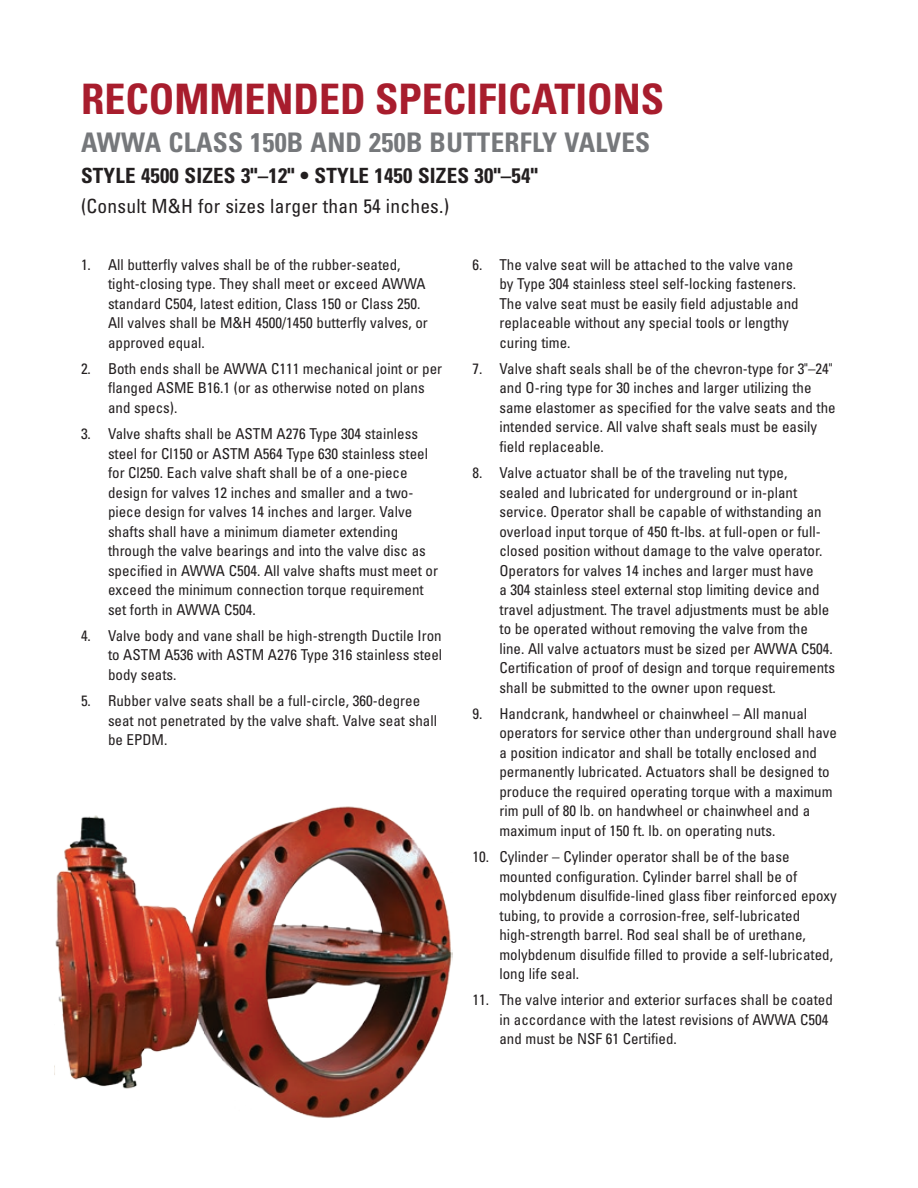
<style>
.page{position:relative;width:918px;height:1188px;background:#fff}
.page>*{position:absolute;margin:0;border:0;box-sizing:border-box;transform-origin:0 0}
.t1{font:700 condensed 42px "Univers";color:#a81d2d}
.t2{font:700 condensed 27px "Univers";letter-spacing:.01em;color:#76787b}
.t3{font:700 condensed 21px "Univers";letter-spacing:.01em;color:#231f20}
.t4{font:condensed 19.5px "Univers";letter-spacing:.01em;color:#231f20}
.t5{font:condensed 15px/19.5px "Univers";color:#231f20}
</style>
<div class="page">
<img style="left:55px;top:806px;width:398px;height:312px">
<h1 class="t1" style="left:81px;top:74px;width:585px">RECOMMENDED SPECIFICATIONS</h1>
<h2 class="t2" style="left:81px;top:126px;width:571px">AWWA CLASS 150B AND 250B BUTTERFLY VALVES</h2>
<h3 class="t3" style="left:81px;top:162px;width:458px">STYLE 4500 SIZES 3"–12" • STYLE 1450 SIZES 30"–54"</h3>
<h3 class="t4" style="left:81px;top:194px;width:370px">(Consult M&amp;H for sizes larger than 54 inches.)</h3>
<p class="t5" style="left:108px;top:254px;width:321px;text-indent:-27px">1. All butterfly valves shall be of the rubber-seated, tight-closing type. They shall meet or exceed AWWA standard C504, latest edition, Class 150 or Class 250.<br>All valves shall be M&amp;H 4500/1450 butterfly valves, or approved equal.</p>
<p class="t5" style="left:108px;top:359px;width:336px;text-indent:-27px">2. Both ends shall be AWWA C111 mechanical joint or per flanged ASME B16.1 (or as otherwise noted on plans and specs).</p>
<p class="t5" style="left:108px;top:424px;width:332px;text-indent:-27px">3. Valve shafts shall be ASTM A276 Type 304 stainless steel for Cl150 or ASTM A564 Type 630 stainless steel for Cl250. Each valve shaft shall be of a one-piece design for valves 12 inches and smaller and a two&shy;piece design for valves 14 inches and larger. Valve shafts shall have a minimum diameter extending through the valve bearings and into the valve disc as specified in AWWA C504. All valve shafts must meet or exceed the minimum connection torque requirement set forth in AWWA C504.</p>
<p class="t5" style="left:108px;top:626px;width:336px;text-align:justify;text-indent:-27px">4. Valve body and vane shall be high-strength Ductile Iron to ASTM A536 with ASTM A276 Type 316 stainless steel body seats.</p>
<p class="t5" style="left:108px;top:691px;width:331px;text-indent:-27px">5. Rubber valve seats shall be a full-circle, 360-degree seat not penetrated by the valve shaft. Valve seat shall be EPDM.</p>
<p class="t5" style="left:499px;top:254px;width:301px;text-indent:-27px">6. The valve seat will be attached to the valve vane by Type 304 stainless steel self-locking fasteners.<br>The valve seat must be easily field adjustable and replaceable without any special tools or lengthy curing time.</p>
<p class="t5" style="left:499px;top:358px;width:338px;text-indent:-27px">7. Valve shaft seals shall be of the chevron-type for 3"–24" and O-ring type for 30 inches and larger utilizing the same elastomer as specified for the valve seats and the intended service. All valve shaft seals must be easily field replaceable.</p>
<p class="t5" style="left:499px;top:463px;width:337px;text-indent:-27px">8. Valve actuator shall be of the traveling nut type,<br>sealed and lubricated for underground or in-plant service. Operator shall be capable of withstanding an overload input torque of 450 ft-lbs. at full-open or full&shy;closed position without damage to the valve operator.<br>Operators for valves 14 inches and larger must have<br>a 304 stainless steel external stop limiting device and travel adjustment. The travel adjustments must be able to be operated without removing the valve from the line. All valve actuators must be sized per AWWA C504.<br>Certification of proof of design and torque requirements shall be submitted to the owner upon request.</p>
<p class="t5" style="left:499px;top:703px;width:339px;text-indent:-27px">9. Handcrank, handwheel or chainwheel – All manual operators for service other than underground shall have a position indicator and shall be totally enclosed and permanently lubricated. Actuators shall be designed to produce the required operating torque with a maximum rim pull of 80 lb. on handwheel or chainwheel and a maximum input of 150 ft. lb. on operating nuts.</p>
<p class="t5" style="left:499px;top:847px;width:339px;text-indent:-27px">10. Cylinder – Cylinder operator shall be of the base mounted configuration. Cylinder barrel shall be of molybdenum disulfide-lined glass fiber reinforced epoxy tubing, to provide a corrosion-free, self-lubricated high-strength barrel. Rod seal shall be of urethane, molybdenum disulfide filled to provide a self-lubricated, long life seal.</p>
<p class="t5" style="left:499px;top:990px;width:335px;text-indent:-27px">11. The valve interior and exterior surfaces shall be coated in accordance with the latest revisions of AWWA C504 and must be NSF 61 Certified.</p>
</div>
